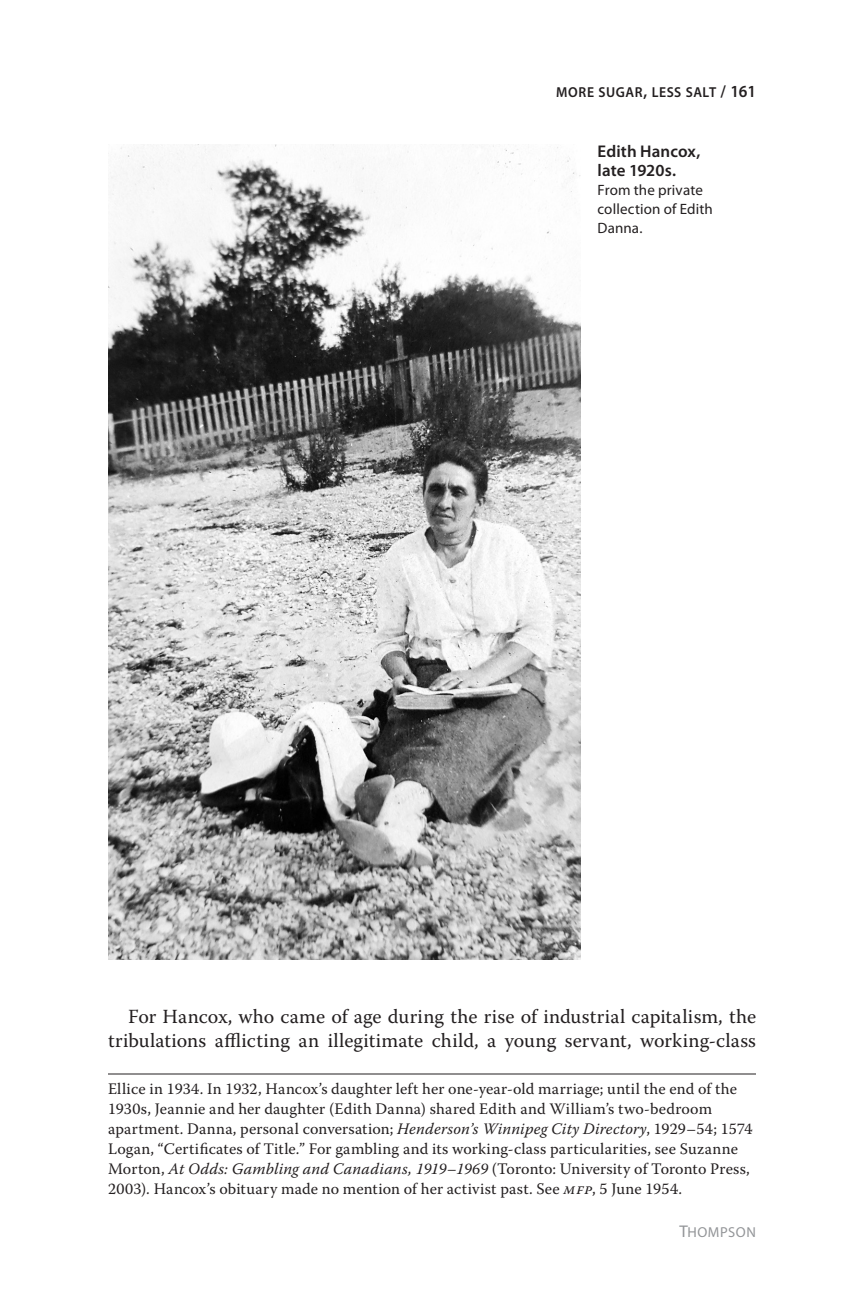
<style>
.page{position:relative;width:864px;height:1296px;background:#fff}
.page>*{position:absolute;margin:0;border:0;box-sizing:border-box;transform-origin:0 0}
.text-body{font:20px/24px "Warnock Pro";color:#231f20;text-align:right}
.t1{font:600 17px/19px "Myriad Pro";letter-spacing:.005em;color:#231f20}
.t2{font:16px/20px "Warnock Pro";letter-spacing:.01em;color:#231f20}
.credit-1{font:15px/19px "Myriad Pro";letter-spacing:.01em;color:#231f20}
.t3{font:14.4px "Myriad Pro Semibold SC850";letter-spacing:.04em;color:#231f20;scale:.95 1}
.t4{font:14.4px "Myriad Pro Regular SC850";letter-spacing:.04em;color:#939598}
.s1{font-size:17px}
.s2{font-style:italic}
</style>
<div class="page">
<hr style="left:108px;top:1074px;width:648px;height:1px;background:#231f20">
<img style="left:108px;top:144px;width:472px;height:816px">
<p class="t3" style="left:556px;top:84px;width:212px">MORE SUGAR<span class="s1">,</span> LESS SALT <span class="s1">/ 161</span></p>
<p class="t1" style="left:598px;top:142px;width:104px">Edith Hancox, late 1920s.</p>
<p class="credit-1" style="left:598px;top:181px;width:117px">From the private collection of Edith<br>Danna.</p>
<p class="text-body" style="left:108px;top:1004px;width:650px">For Hancox, who came of age during the rise of industrial capitalism, the tribulations afflicting an illegitimate child, a young servant, working-class</p>
<p class="t2" style="left:108px;top:1078px;width:646px">Ellice in 1934. In 1932, Hancox’s daughter left her one-year-old marriage; until the end of the 1930s, Jeannie and her daughter (Edith Danna) shared Edith and William’s two-bedroom apartment. Danna, personal conversation; <span class="s2">Henderson’s Winnipeg City Directory</span>, 1929–54; 1574<br>Logan, “Certificates of Title.” For gambling and its working-class particularities, see Suzanne Morton, <span class="s2">At Odds: Gambling and Canadians, 1919–1969</span> (Toronto: University of Toronto Press, 2003). Hancox’s obituary made no mention of her activist past. See <span class="s2">mfp</span>, 5 June 1954.</p>
<p class="t4" style="left:679px;top:1224px;width:78px"><span class="s1">T</span>HOMPSON</p>
</div>
